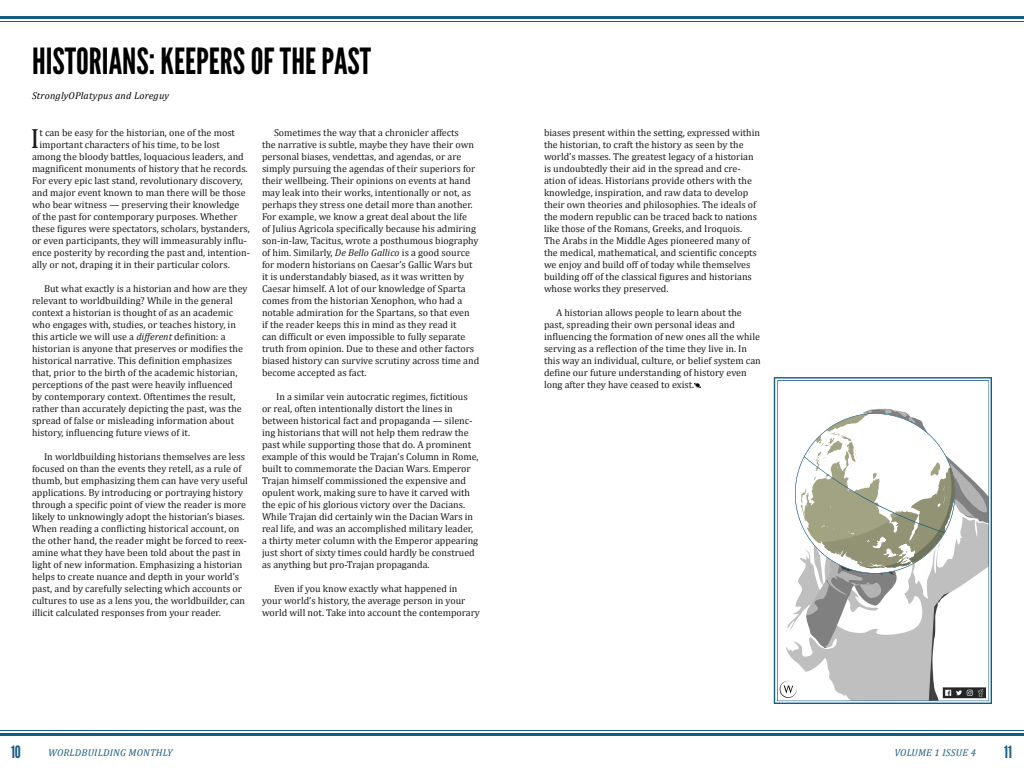
<style>
.page{position:relative;width:1024px;height:768px;background:#fff}
.page>*{position:absolute;margin:0;border:0;box-sizing:border-box;transform-origin:0 0}
.t1{font:36px "League Gothic";color:#000}
.t2{font:28px "Cambria";color:#1a1a1a}
.t3{font:17px "League Gothic";color:#165d82}
.t4{font:10px/12px "Cambria";color:#1a1a1a}
.t5{font:italic 10px "Cambria";letter-spacing:.02em;color:#165d82}
.t6{font:italic 10px "Cambria";letter-spacing:.02em;color:#000}
.s1{font-style:italic}
</style>
<div class="page">
<svg style="left:694px;top:383px;width:7px;height:5px"></svg>
<svg style="left:774px;top:377px;width:218px;height:327px"></svg>
<svg style="left:777px;top:380px;width:212px;height:321px"></svg>
<svg style="left:780px;top:408px;width:209px;height:293px"></svg>
<h1 class="t1" style="left:32px;top:40px;width:341px">HISTORIANS: KEEPERS OF THE PAST</h1>
<p class="t6" style="left:32px;top:89px;width:139px">StronglyOPlatypus and Loreguy</p>
<p class="t4" style="left:262px;top:126px;width:219px;text-indent:12px">Sometimes the way that a chronicler affects<br>the narrative is subtle, maybe they have their own personal biases, vendettas, and agendas, or are simply pursuing the agendas of their superiors for their wellbeing. Their opinions on events at hand may leak into their works, intentionally or not, as perhaps they stress one detail more than another.<br>For example, we know a great deal about the life<br>of Julius Agricola specifically because his admiring son-in-law, Tacitus, wrote a posthumous biography of him. Similarly, <span class="s1">De Bello Gallico</span> is a good source for modern historians on Caesar’s Gallic Wars but it is understandably biased, as it was written by Caesar himself. A lot of our knowledge of Sparta comes from the historian Xenophon, who had a notable admiration for the Spartans, so that even<br>if the reader keeps this in mind as they read it<br>can difficult or even impossible to fully separate truth from opinion. Due to these and other factors biased history can survive scrutiny across time and become accepted as fact.</p>
<p class="t4" style="left:262px;top:390px;width:218px;text-indent:14px">In a similar vein autocratic regimes, fictitious or real, often intentionally distort the lines in between historical fact and propaganda — silenc&shy;ing historians that will not help them redraw the past while supporting those that do. A prominent example of this would be Trajan’s Column in Rome, built to commemorate the Dacian Wars. Emperor Trajan himself commissioned the expensive and opulent work, making sure to have it carved with the epic of his glorious victory over the Dacians.<br>While Trajan did certainly win the Dacian Wars in real life, and was an accomplished military leader, a thirty meter column with the Emperor appearing just short of sixty times could hardly be construed as anything but pro-Trajan propaganda.</p>
<p class="t4" style="left:262px;top:582px;width:219px;text-indent:12px">Even if you know exactly what happened in<br>your world’s history, the average person in your world will not. Take into account the contemporary</p>
<h2 class="t2" style="left:30px;top:122px;width:11px">I</h2>
<p class="t4" style="left:39px;top:126px;width:197px">t can be easy for the historian, one of the most</p>
<p class="t4" style="left:39px;top:138px;width:182px">important characters of his time, to be lost</p>
<p class="t4" style="left:32px;top:150px;width:213px">among the bloody battles, loquacious leaders, and</p>
<p class="t4" style="left:32px;top:162px;width:217px">magnificent monuments of history that he records.</p>
<p class="t4" style="left:32px;top:174px;width:212px">For every epic last stand, revolutionary discovery,</p>
<p class="t4" style="left:32px;top:186px;width:215px">and major event known to man there will be those</p>
<p class="t4" style="left:32px;top:198px;width:209px">who bear witness — preserving their knowledge</p>
<p class="t4" style="left:32px;top:210px;width:207px">of the past for contemporary purposes. Whether</p>
<p class="t4" style="left:32px;top:222px;width:220px">these figures were spectators, scholars, bystanders,</p>
<p class="t4" style="left:32px;top:234px;width:216px">or even participants, they will immeasurably influ-</p>
<p class="t4" style="left:32px;top:246px;width:220px">ence posterity by recording the past and, intention-</p>
<p class="t4" style="left:32px;top:258px;width:199px">ally or not, draping it in their particular colors.</p>
<p class="t4" style="left:32px;top:282px;width:217px;text-indent:12px">But what exactly is a historian and how are they relevant to worldbuilding? While in the general context a historian is thought of as an academic who engages with, studies, or teaches history, in this article we will use a <span class="s1">different</span> definition: a historian is anyone that preserves or modifies the historical narrative. This definition emphasizes that, prior to the birth of the academic historian, perceptions of the past were heavily influenced<br>by contemporary context. Oftentimes the result, rather than accurately depicting the past, was the spread of false or misleading information about history, influencing future views of it.</p>
<p class="t4" style="left:32px;top:450px;width:217px;text-indent:12px">In worldbuilding historians themselves are less focused on than the events they retell, as a rule of thumb, but emphasizing them can have very useful applications. By introducing or portraying history through a specific point of view the reader is more likely to unknowingly adopt the historian’s biases.<br>When reading a conflicting historical account, on the other hand, the reader might be forced to reex&shy;amine what they have been told about the past in light of new information. Emphasizing a historian helps to create nuance and depth in your world’s past, and by carefully selecting which accounts or cultures to use as a lens you, the worldbuilder, can illicit calculated responses from your reader.</p>
<p class="t4" style="left:544px;top:126px;width:218px">biases present within the setting, expressed within the historian, to craft the history as seen by the world’s masses. The greatest legacy of a historian is undoubtedly their aid in the spread and cre&shy;ation of ideas. Historians provide others with the knowledge, inspiration, and raw data to develop their own theories and philosophies. The ideals of the modern republic can be traced back to nations like those of the Romans, Greeks, and Iroquois.<br>The Arabs in the Middle Ages pioneered many of the medical, mathematical, and scientific concepts we enjoy and build off of today while themselves building off of the classical figures and historians whose works they preserved.</p>
<p class="t4" style="left:544px;top:306px;width:218px;text-indent:12px">A historian allows people to learn about the past, spreading their own personal ideas and influencing the formation of new ones all the while serving as a reflection of the time they live in. In this way an individual, culture, or belief system can define our future understanding of history even long after they have ceased to exist.</p>
<h3 class="t3" style="left:11px;top:742px;width:11px">10</h3>
<p class="t5" style="left:48px;top:745px;width:126px">WORLDBUILDING MONTHLY</p>
<p class="t5" style="left:894px;top:745px;width:83px">VOLUME 1 ISSUE 4</p>
<h3 class="t3" style="left:1004px;top:742px;width:9px">11</h3>
</div>
